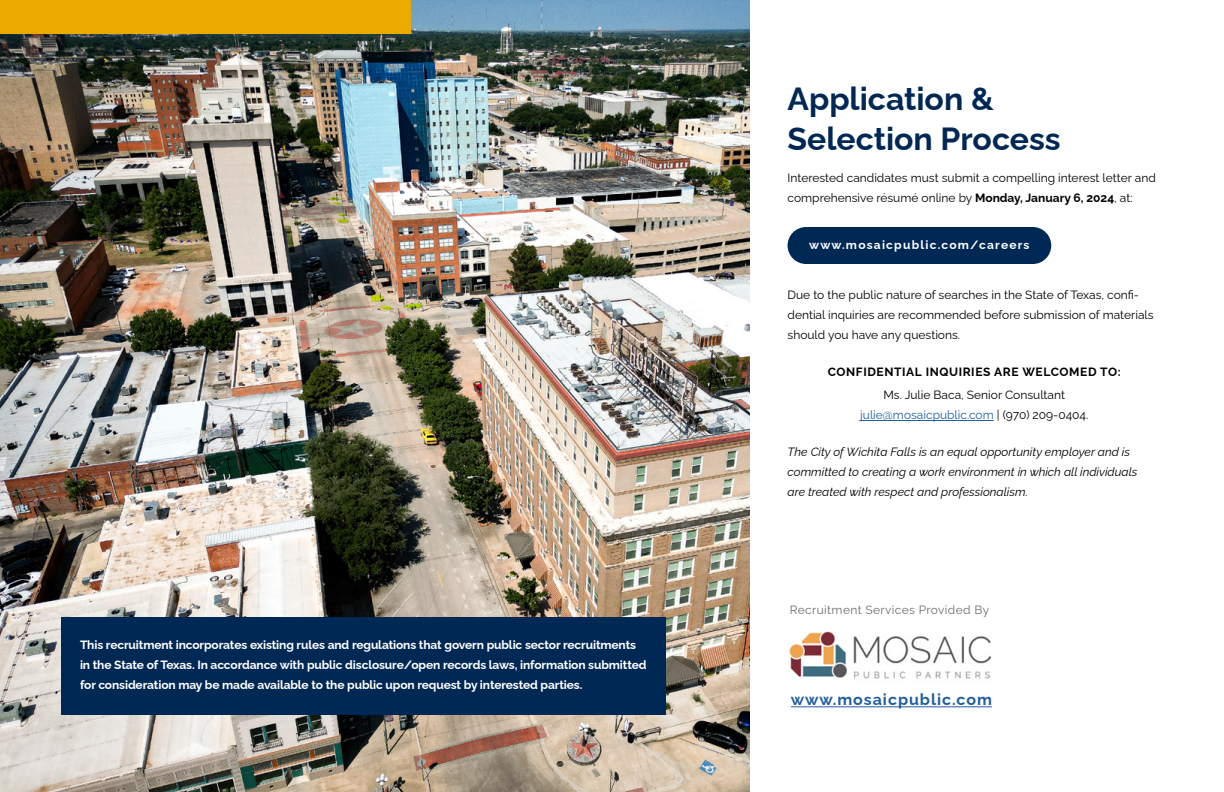
<style>
.page{position:relative;width:1224px;height:792px;background:#fff}
.page>*{position:absolute;margin:0;border:0;box-sizing:border-box;transform-origin:0 0}
.t1{font:700 32px/40px "Raleway";color:#002855}
.t2{font:700 16px "Raleway";letter-spacing:.06em;color:#215e9e}
.t3{font:12px/20px "Raleway";color:#000}
.t4{font:700 12px/20px "Raleway";letter-spacing:-.01em;color:#fff}
.t5{font:italic 100 12px/20px "Raleway";color:#000}
.t6{font:700 12px "Raleway";letter-spacing:.05em;color:#000}
.t7{font:12px "Raleway";letter-spacing:.03em;color:#6d6e71}
.t8{font:700 12px "Raleway";letter-spacing:.1em;color:#fff}
.s1{font-weight:700}
.s2{color:#215e9e}
</style>
<div class="page">
<img style="left:0;top:0;width:750px;height:792px">
<div style="left:0;top:0;width:411px;height:33px;background:#eaaa00"></div>
<hr style="left:860px;top:420px;width:134px;height:1px;background:#215e9e">
<div style="left:788px;top:227px;width:263px;height:37px;background:#002855;border-radius:18px"></div>
<img style="left:853px;top:636px;width:138px;height:43px">
<img style="left:789px;top:631px;width:58px;height:47px">
<hr style="left:791px;top:706px;width:201px;height:1px;background:#215e9e">
<div style="left:61px;top:617px;width:605px;height:98px;background:#002855"></div>
<p class="t4" style="left:80px;top:634px;width:568px">This recruitment incorporates existing rules and regulations that govern public sector recruitments in the State of Texas. In accordance with public disclosure/open records laws, information submitted for consideration may be made available to the public upon request by interested parties.</p>
<h1 class="t1" style="left:788px;top:75px;width:275px">Application &amp;<br>Selection Process</h1>
<p class="t3" style="left:788px;top:167px;width:370px">Interested candidates must submit a compelling interest letter and comprehensive résumé online by <span class="s1">Monday, January 6, 2024</span>, at:</p>
<p class="t8" style="left:809px;top:235px;width:222px">www.mosaicpublic.com/careers</p>
<p class="t3" style="left:788px;top:284px;width:368px">Due to the public nature of searches in the State of Texas, confi&shy;dential inquiries are recommended before submission of materials should you have any questions.</p>
<p class="t6" style="left:828px;top:362px;width:295px">CONFIDENTIAL INQUIRIES ARE WELCOMED TO:</p>
<p class="t3" style="left:860px;top:384px;width:230px;text-align:center">Ms. Julie Baca, Senior Consultant <span class="s2">julie@mosaicpublic.com</span> | (970) 209-0404.</p>
<p class="t5" style="left:788px;top:441px;width:352px">The City of Wichita Falls is an equal opportunity employer and is committed to creating a work environment in which all individuals are treated with respect and professionalism.</p>
<p class="t7" style="left:790px;top:600px;width:201px">Recruitment Services Provided By</p>
<h2 class="t2" style="left:791px;top:687px;width:203px">www.mosaicpublic.com</h2>
</div>
